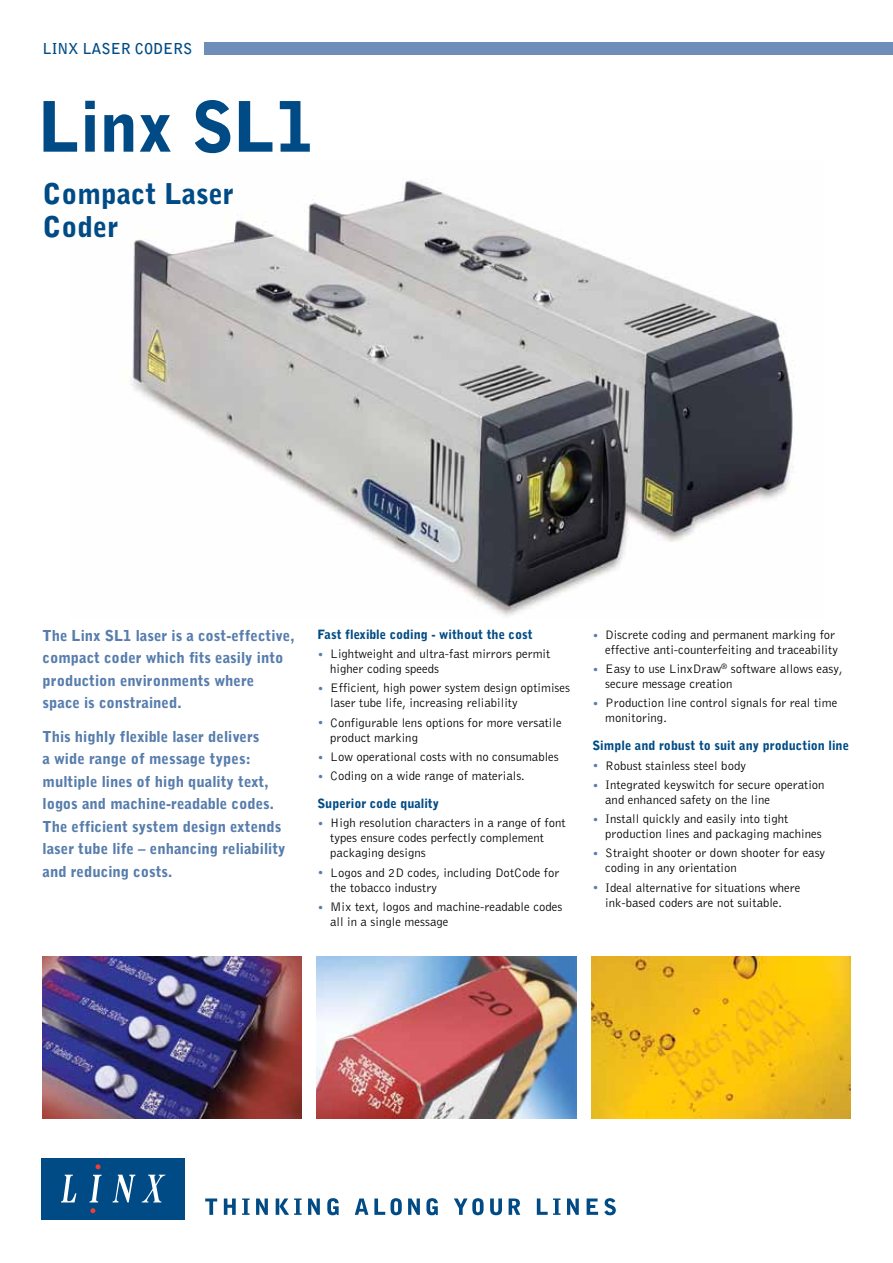
<style>
.page{position:relative;width:893px;height:1263px;background:#fff}
.page>*{position:absolute;margin:0;border:0;box-sizing:border-box;transform-origin:0 0}
.t1{font:900 69px "Bell Gothic";color:#004b85}
.t2{font:900 28.5px/33px "Bell Gothic";color:#004b85}
.t3{font:900 15px/22.5px "Bell Gothic";color:#577dad}
.t4{font:700 15px "Bell Gothic";color:#004b85}
.t5{font:300 12.75px/15px "Bell Gothic";color:#000}
.t6{font:900 12.75px "Bell Gothic";color:#004b85}
.s1{color:#577dad}
.s2{font-weight:900;color:#004b85}
</style>
<div class="page">
<img style="left:130px;top:180px;width:664px;height:436px">
<div style="left:204px;top:43px;width:689px;height:12px;background:#6e8db8"></div>
<div style="left:41px;top:1158px;width:143px;height:61px;background:#004b85"></div>
<svg style="left:61px;top:1175px;width:15px;height:27px"></svg>
<svg style="left:89px;top:1175px;width:13px;height:27px"></svg>
<svg style="left:112px;top:1174px;width:23px;height:28px"></svg>
<svg style="left:142px;top:1175px;width:23px;height:27px"></svg>
<svg style="left:96px;top:1164px;width:5px;height:5px"></svg>
<svg style="left:90px;top:1208px;width:5px;height:5px"></svg>
<svg style="left:205px;top:1198px;width:12px;height:17px"></svg>
<svg style="left:224px;top:1198px;width:12px;height:17px"></svg>
<svg style="left:242px;top:1198px;width:8px;height:17px"></svg>
<svg style="left:256px;top:1198px;width:12px;height:17px"></svg>
<svg style="left:276px;top:1198px;width:26px;height:17px"></svg>
<svg style="left:308px;top:1198px;width:12px;height:17px"></svg>
<svg style="left:327px;top:1198px;width:12px;height:17px"></svg>
<svg style="left:355px;top:1198px;width:13px;height:17px"></svg>
<svg style="left:374px;top:1198px;width:28px;height:17px"></svg>
<svg style="left:408px;top:1198px;width:12px;height:17px"></svg>
<svg style="left:426px;top:1198px;width:12px;height:17px"></svg>
<svg style="left:454px;top:1198px;width:30px;height:17px"></svg>
<svg style="left:490px;top:1198px;width:12px;height:17px"></svg>
<svg style="left:509px;top:1198px;width:11px;height:17px"></svg>
<svg style="left:537px;top:1198px;width:23px;height:17px"></svg>
<svg style="left:567px;top:1198px;width:12px;height:17px"></svg>
<svg style="left:587px;top:1198px;width:11px;height:17px"></svg>
<svg style="left:604px;top:1198px;width:12px;height:17px"></svg>
<img style="left:43px;top:957px;width:259px;height:161px">
<img style="left:591px;top:957px;width:259px;height:161px">
<img style="left:317px;top:957px;width:259px;height:161px">
<p class="t4" style="left:43px;top:40px;width:151px">LINX LASER CODERS</p>
<h1 class="t1" style="left:38px;top:87px;width:277px">Linx SL1</h1>
<h2 class="t2" style="left:43px;top:178px;width:193px">Compact Laser<br>Coder</h2>
<p class="t3" style="left:43px;top:624px;width:253px">The Linx SL1 laser is a cost-effective, compact coder which fits easily into production environments where space is constrained.</p>
<p class="t3" style="left:43px;top:725px;width:245px">This highly flexible laser delivers<br>a wide range of message types: multiple lines of high quality text, logos and machine-readable codes.<br>The efficient system design extends laser tube life – enhancing reliability and reducing costs.</p>
<p class="t6" style="left:317px;top:627px;width:217px">Fast flexible coding - without the cost</p>
<p class="t5" style="left:330px;top:647px;width:222px;text-indent:-13px"><span class="s1">•</span> Lightweight and ultra-fast mirrors permit higher coding speeds</p>
<p class="t5" style="left:330px;top:681px;width:241px;text-indent:-13px"><span class="s1">•</span> Efficient, high power system design optimises laser tube life, increasing reliability</p>
<p class="t5" style="left:330px;top:715px;width:233px;text-indent:-13px"><span class="s1">•</span> Configurable lens options for more versatile product marking</p>
<p class="t5" style="left:317px;top:749px;width:243px"><span class="s1">•</span> Low operational costs with no consumables</p>
<p class="t5" style="left:317px;top:762px;width:209px;line-height:28px"><span class="s1">•</span> Coding on a wide range of materials.<br><span class="s2">Superior code quality</span></p>
<p class="t5" style="left:330px;top:816px;width:237px;text-indent:-13px"><span class="s1">•</span> High resolution characters in a range of font types ensure codes perfectly complement packaging designs</p>
<p class="t5" style="left:330px;top:865px;width:231px;text-indent:-13px"><span class="s1">•</span> Logos and 2D codes, including DotCode for the tobacco industry</p>
<p class="t5" style="left:330px;top:899px;width:234px;text-indent:-13px"><span class="s1">•</span> Mix text, logos and machine-readable codes all in a single message</p>
<p class="t5" style="left:592px;top:627px;width:247px;text-align:right"><span class="s1">•</span> Discrete coding and permanent marking for effective anti-counterfeiting and traceability</p>
<p class="t5" style="left:605px;top:662px;width:239px;text-indent:-13px"><span class="s1">•</span> Easy to use LinxDraw<sup>®</sup> software allows easy, secure message creation</p>
<p class="t5" style="left:605px;top:696px;width:234px;text-indent:-13px"><span class="s1">•</span> Production line control signals for real time monitoring.</p>
<p class="t6" style="left:592px;top:738px;width:258px">Simple and robust to suit any production line</p>
<p class="t5" style="left:592px;top:758px;width:155px"><span class="s1">•</span> Robust stainless steel body</p>
<p class="t5" style="left:605px;top:777px;width:221px;text-indent:-13px"><span class="s1">•</span> Integrated keyswitch for secure operation and enhanced safety on the line</p>
<p class="t5" style="left:605px;top:812px;width:218px;text-indent:-13px"><span class="s1">•</span> Install quickly and easily into tight production lines and packaging machines</p>
<p class="t5" style="left:605px;top:846px;width:222px;text-indent:-13px"><span class="s1">•</span> Straight shooter or down shooter for easy coding in any orientation</p>
<p class="t5" style="left:592px;top:880px;width:210px;text-align:center"><span class="s1">•</span> Ideal alternative for situations where ink-based coders are not suitable.</p>
</div>
